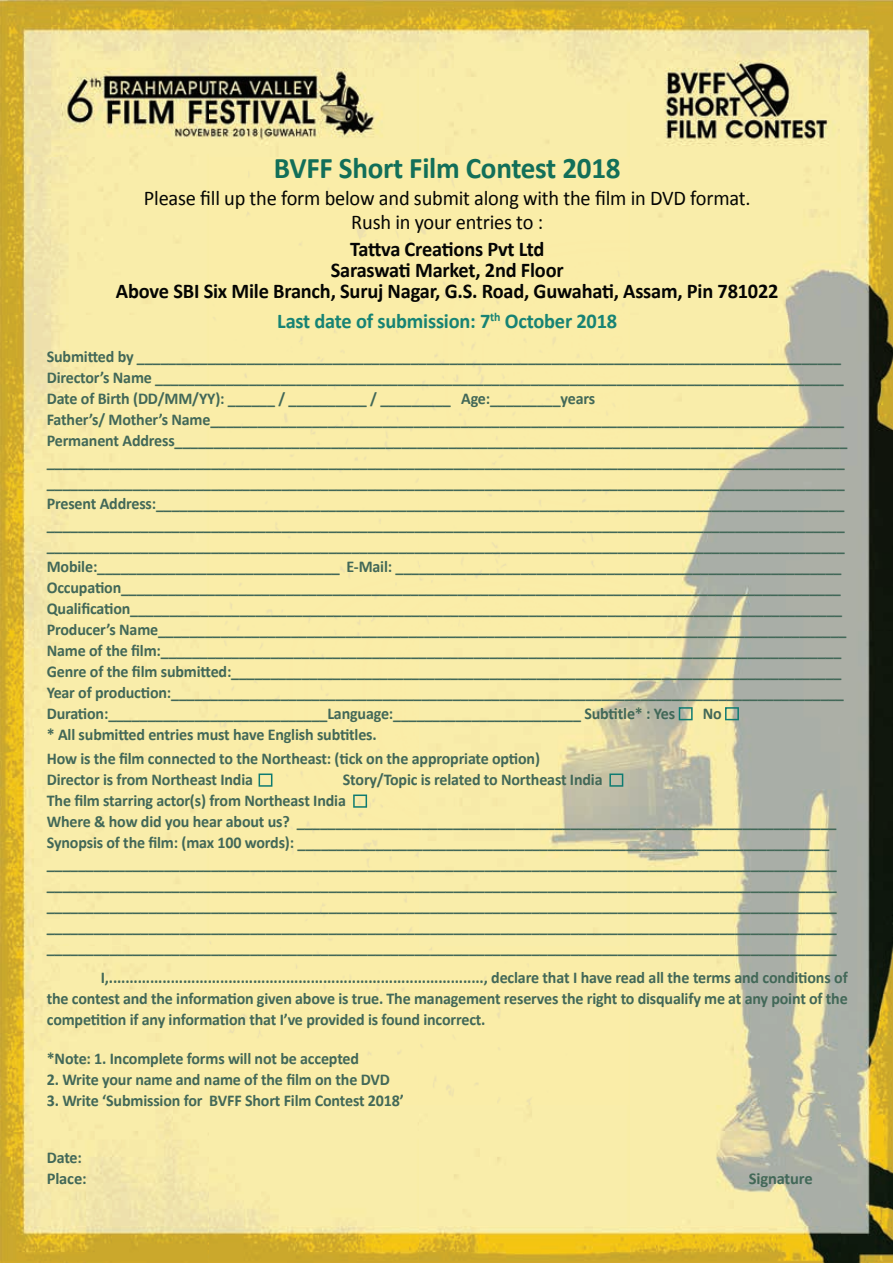
<style>
.page{position:relative;width:893px;height:1263px;background:#fff}
.page>*{position:absolute;margin:0;border:0;box-sizing:border-box;transform-origin:0 0}
.t1{font:700 30px "Calibri";letter-spacing:-.01em;color:#126f59}
.t2{font:700 21px/21px "Calibri";letter-spacing:-.01em;color:#040503;text-align:center}
.t3{font:21px/24px "Calibri";letter-spacing:-.01em;color:#040503;text-align:center}
.t4{font:700 21px "Calibri";letter-spacing:-.01em;color:#178374}
.t5{font:700 16.5px/21px "Calibri";letter-spacing:-.01em;color:#426858}
</style>
<div class="page">
<img style="left:0;top:0;width:893px;height:1263px">
<svg style="left:679px;top:707px;width:14px;height:13px"></svg>
<svg style="left:725px;top:707px;width:14px;height:13px"></svg>
<svg style="left:259px;top:774px;width:13px;height:13px"></svg>
<svg style="left:609px;top:774px;width:14px;height:13px"></svg>
<svg style="left:353px;top:795px;width:14px;height:13px"></svg>
<h1 class="t1" style="left:274px;top:156px;width:348px">BVFF Short Film Contest 2018</h1>
<p class="t3" style="left:144px;top:188px;width:608px">Please fill up the form below and submit along with the film in DVD format.<br>Rush in your entries to :</p>
<p class="t2" style="left:116px;top:240px;width:664px">Tattva Creations Pvt Ltd<br>Saraswati Market, 2nd Floor<br>Above SBI Six Mile Branch, Suruj Nagar, G.S. Road, Guwahati, Assam, Pin 781022</p>
<p class="t4" style="left:277px;top:312px;width:341px">Last date of submission: 7<sup>th</sup> October 2018</p>
<p class="t5" style="left:47px;top:347px;width:802px">Submitted by __________________________________________________________________________________________ Director’s Name ________________________________________________________________________________________ Date of Birth (DD/MM/YY): ______ / __________ / _________ Age:_________years<br>Father’s/ Mother’s Name_________________________________________________________________________________ Permanent Address______________________________________________________________________________________ ______________________________________________________________________________________________________ ______________________________________________________________________________________________________ Present Address:________________________________________________________________________________________ ______________________________________________________________________________________________________ ______________________________________________________________________________________________________ Mobile:_______________________________ E-Mail: _________________________________________________________ Occupation____________________________________________________________________________________________ Qualification___________________________________________________________________________________________ Producer’s Name________________________________________________________________________________________ Name of the film:_______________________________________________________________________________________ Genre of the film submitted:______________________________________________________________________________ Year of production:______________________________________________________________________________________ Duration:____________________________Language:________________________ Subtitle* : Yes</p>
<p class="t5" style="left:703px;top:704px;width:21px">No</p>
<p class="t5" style="left:47px;top:724px;width:495px;line-height:24px">* All submitted entries must have English subtitles.<br>How is the film connected to the Northeast: (tick on the appropriate option)</p>
<p class="t5" style="left:47px;top:770px;width:208px">Director is from Northeast India</p>
<p class="t5" style="left:47px;top:770px;width:791px;text-indent:296px">Story/Topic is related to Northeast India<br>The film starring actor(s) from Northeast India<br>Where &amp; how did you hear about us? _____________________________________________________________________ Synopsis of the film: (max 100 words): ____________________________________________________________________ _____________________________________________________________________________________________________ _____________________________________________________________________________________________________ _____________________________________________________________________________________________________ _____________________________________________________________________________________________________ _____________________________________________________________________________________________________</p>
<p class="t5" style="left:47px;top:968px;width:802px;text-align:justify;text-indent:54px">I,..........................................................................................., declare that I have read all the terms and conditions of the contest and the information given above is true. The management reserves the right to disqualify me at any point of the competition if any information that I’ve provided is found incorrect.</p>
<p class="t5" style="left:47px;top:1049px;width:314px">*Note: 1. Incomplete forms will not be accepted</p>
<p class="t5" style="left:47px;top:1070px;width:344px">2. Write your name and name of the film on the DVD</p>
<p class="t5" style="left:47px;top:1091px;width:359px">3. Write ‘Submission for BVFF Short Film Contest 2018’</p>
<p class="t5" style="left:47px;top:1148px;width:41px">Date:<br>Place:</p>
<p class="t5" style="left:749px;top:1169px;width:65px">Signature</p>
</div>
